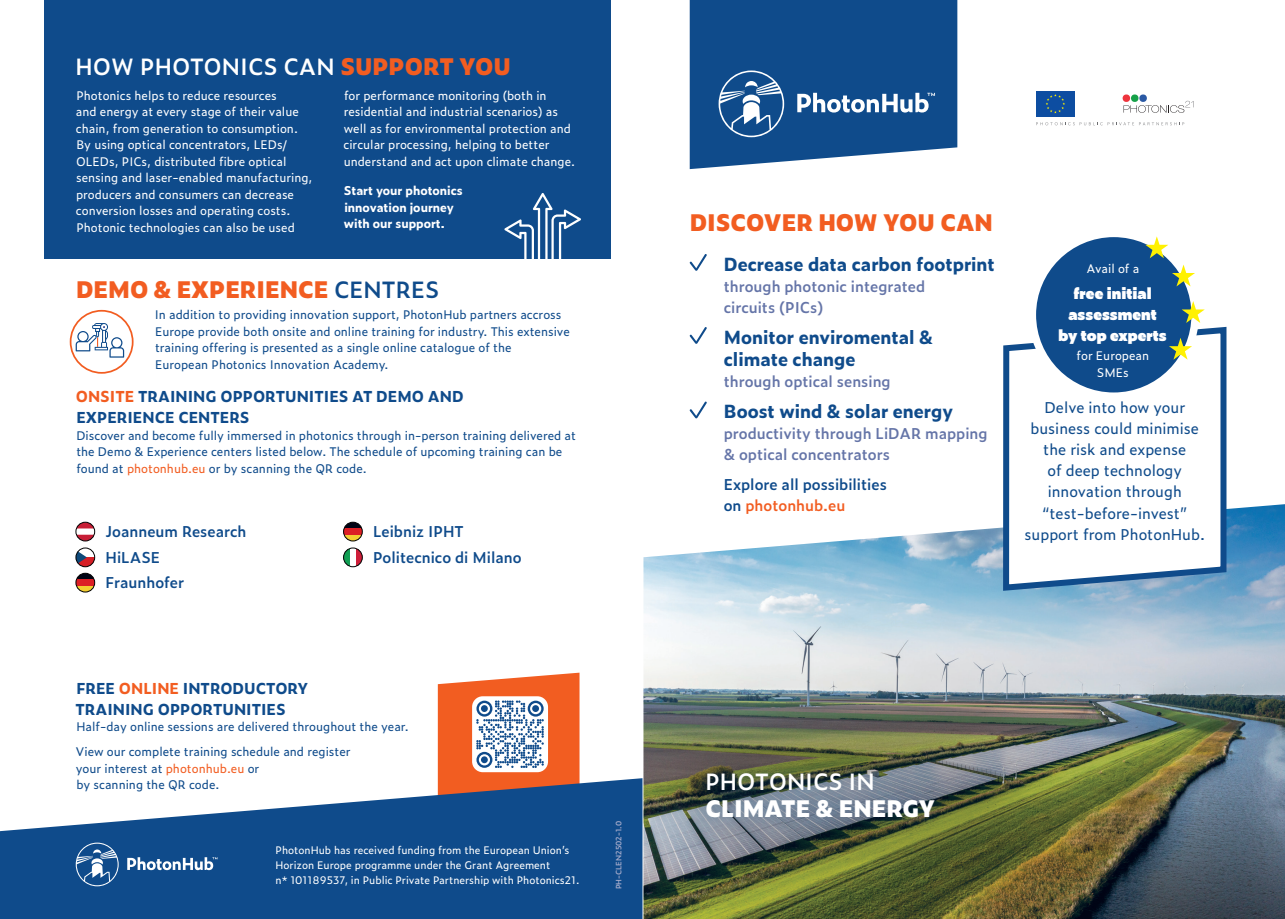
<style>
.page{position:relative;width:1285px;height:919px;background:#fff}
.page>*{position:absolute;margin:0;border:0;box-sizing:border-box;transform-origin:0 0}
.t1{font:800 22.5px "Zeitung Pro";color:#f25d21}
.t2{font:600 22.5px "Zeitung Pro";color:#fff}
.t3{font:800 22.5px "Zeitung Pro";color:#fff}
.t4{font:700 18px/22.5px "Zeitung Pro";color:#0f4b8b}
.t5{font:15px/21px "Zeitung Pro";color:#0f4b8b;text-align:center}
.t6{font:600 15px/21px "Zeitung Pro";color:#6575a8}
.t7{font:600 15px/25.5px "Zeitung Pro";color:#0f4b8b}
.t8{font:700 15px/21px "Zeitung Pro";color:#0f4b8b}
.t9{font:900 15px/21px "Zeitung Pro";color:#fff;text-align:center}
.t10{font:12px/16.5px "Zeitung Pro";color:#0f4b8b}
.t11{font:12px/16.5px "Zeitung Pro";color:#fff}
.t12{font:700 12px/16.5px "Zeitung Pro";color:#fff}
.t13{font:10.5px/15px "Zeitung Pro";color:#fff}
.t14{font:600 7.5px "Zeitung Pro";color:#a8adcc}
.s1{font-weight:800;color:#f25d21}
.s2{font-weight:600;color:#0f4b8b}
.s3{color:#f25d21}
</style>
<div class="page">
<svg style="left:0;top:778px;width:642px;height:140px;fill:#0f4b8b"></svg>
<svg style="left:127px;top:857px;width:90px;height:13px"></svg>
<svg style="left:76px;top:842px;width:43px;height:44px;background:#4775a6"></svg>
<svg style="left:438px;top:672px;width:141px;height:129px"></svg>
<div style="left:481px;top:705px;width:6px;height:7px;background:#0f4b8b;border-radius:50%"></div>
<div style="left:532px;top:705px;width:7px;height:7px;background:#0f4b8b;border-radius:50%"></div>
<div style="left:481px;top:756px;width:6px;height:7px;background:#0f4b8b;border-radius:50%"></div>
<img style="left:643px;top:504px;width:641px;height:414px">
<svg style="left:689px;top:254px;width:17px;height:17px"></svg>
<svg style="left:689px;top:327px;width:17px;height:17px"></svg>
<svg style="left:689px;top:401px;width:17px;height:17px"></svg>
<div style="left:692px;top:759px;width:255px;height:72px;background:#0f4b8b;opacity:.33"></div>
<div style="left:44px;top:0;width:567px;height:258px;background:#0f4b8b"></div>
<svg style="left:504px;top:193px;width:77px;height:66px"></svg>
<svg style="left:1122px;top:94px;width:71px;height:19px"></svg>
<div style="left:1035px;top:91px;width:39px;height:26px;background:#0d4da1"></div>
<svg style="left:1045px;top:94px;width:19px;height:19px"></svg>
<svg style="left:1036px;top:122px;width:147px;height:3px"></svg>
<svg style="left:689px;top:0;width:268px;height:169px;background:#2a5f98"></svg>
<svg style="left:999px;top:326px;width:230px;height:268px"></svg>
<div style="left:1032px;top:233px;width:162px;height:163px;background:#0f4b8b;border-radius:50%"></div>
<div style="left:1028px;top:229px;width:170px;height:171px;border:8px solid #fff;border-radius:50%"></div>
<svg style="left:1169px;top:338px;width:22px;height:21px"></svg>
<svg style="left:1182px;top:301px;width:22px;height:22px"></svg>
<svg style="left:1172px;top:264px;width:22px;height:22px"></svg>
<svg style="left:1144px;top:236px;width:24px;height:22px"></svg>
<svg style="left:70px;top:310px;width:63px;height:63px"></svg>
<svg style="left:76px;top:522px;width:19px;height:19px"></svg>
<div style="left:76px;top:522px;width:19px;height:19px;border:1px solid #000001;border-radius:50%"></div>
<svg style="left:79px;top:549px;width:16px;height:5px"></svg>
<svg style="left:78px;top:557px;width:17px;height:9px"></svg>
<svg style="left:76px;top:550px;width:11px;height:14px"></svg>
<div style="left:76px;top:547px;width:19px;height:20px;border:1px solid #000001;border-radius:50%"></div>
<svg style="left:76px;top:585px;width:19px;height:7px"></svg>
<svg style="left:76px;top:573px;width:19px;height:6px"></svg>
<div style="left:76px;top:579px;width:19px;height:6px;background:#dc1f25"></div>
<div style="left:76px;top:573px;width:19px;height:19px;border:1px solid #000001;border-radius:50%"></div>
<svg style="left:343px;top:534px;width:19px;height:7px"></svg>
<svg style="left:345px;top:522px;width:17px;height:6px"></svg>
<div style="left:343px;top:528px;width:19px;height:6px;background:#dc1f25"></div>
<div style="left:343px;top:522px;width:19px;height:19px;border:1px solid #000001;border-radius:50%"></div>
<svg style="left:343px;top:549px;width:7px;height:16px"></svg>
<svg style="left:356px;top:549px;width:6px;height:17px"></svg>
<div style="left:343px;top:547px;width:19px;height:20px;border:1px solid #000001;border-radius:50%"></div>
<h1 class="t2" style="left:76px;top:49px;width:437px">HOW PHOTONICS CAN <span class="s1">SUPPORT YOU</span></h1>
<p class="t11" style="left:76px;top:87px;width:238px">Photonics helps to reduce resources<br>and energy at every stage of their value chain, from generation to consumption.<br>By using optical concentrators, LEDs/ OLEDs, PICs, distributed fibre optical sensing and laser-enabled manufacturing, producers and consumers can decrease conversion losses and operating costs.<br>Photonic technologies can also be used</p>
<p class="t11" style="left:343px;top:87px;width:233px">for performance monitoring (both in residential and industrial scenarios) as well as for environmental protection and circular processing, helping to better understand and act upon climate change.</p>
<p class="t12" style="left:344px;top:182px;width:120px">Start your photonics innovation journey with our support.</p>
<h1 class="t1" style="left:76px;top:272px;width:364px">DEMO &amp; EXPERIENCE <span class="s2">CENTRES</span></h1>
<p class="t10" style="left:155px;top:306px;width:416px">In addition to providing innovation support, PhotonHub partners accross Europe provide both onsite and online training for industry. This extensive training offering is presented as a single online catalogue of the<br>European Photonics Innovation Academy.</p>
<p class="t8" style="left:76px;top:385px;width:389px"><span class="s3">ONSITE</span> TRAINING OPPORTUNITIES AT DEMO AND<br>EXPERIENCE CENTERS</p>
<p class="t10" style="left:76px;top:426px;width:501px">Discover and become fully immersed in photonics through in-person training delivered at the Demo &amp; Experience centers listed below. The schedule of upcoming training can be found at <span class="s3">photonhub.eu</span> or by scanning the QR code.</p>
<p class="t7" style="left:105px;top:518px;width:142px">Joanneum Research<br>HiLASE<br>Fraunhofer</p>
<p class="t7" style="left:373px;top:518px;width:150px">Leibniz IPHT<br>Politecnico di Milano</p>
<p class="t8" style="left:75px;top:677px;width:234px">FREE <span class="s3">ONLINE</span> INTRODUCTORY<br>TRAINING OPPORTUNITIES</p>
<p class="t10" style="left:75px;top:714px;width:335px;line-height:25px">Half-day online sessions are delivered throughout the year.<br>View our complete training schedule and register</p>
<p class="t10" style="left:76px;top:759px;width:185px">your interest at <span class="s3">photonhub.eu</span> or by scanning the QR code.</p>
<p class="t13" style="left:275px;top:842px;width:305px">PhotonHub has received funding from the European Union’s<br>Horizon Europe programme under the Grant Agreement<br>n* 101189537, in Public Private Partnership with Photonics21.</p>
<p class="t14" style="left:613px;top:889px;width:70px;rotate:-90deg">PH-CLEN2502-1.0</p>
<h1 class="t1" style="left:689px;top:205px;width:304px">DISCOVER HOW YOU CAN</h1>
<h2 class="t4" style="left:723px;top:252px;width:272px">Decrease data carbon footprint</h2>
<p class="t6" style="left:723px;top:275px;width:203px">through photonic integrated circuits (PICs)</p>
<h2 class="t4" style="left:723px;top:325px;width:211px">Monitor enviromental &amp; climate change</h2>
<p class="t6" style="left:723px;top:370px;width:168px">through optical sensing</p>
<h2 class="t4" style="left:723px;top:399px;width:231px">Boost wind &amp; solar energy</h2>
<p class="t6" style="left:723px;top:422px;width:265px">productivity through LiDAR mapping &amp; optical concentrators</p>
<p class="t7" style="left:723px;top:473px;width:164px;line-height:21px">Explore all possibilities on <span class="s3">photonhub.eu</span></p>
<p class="t11" style="left:1086px;top:260px;width:54px">Avail of a</p>
<p class="t9" style="left:1058px;top:282px;width:110px">free initial assessment by top experts</p>
<p class="t11" style="left:1076px;top:347px;width:74px;text-align:center">for European<br>SMEs</p>
<p class="t5" style="left:1024px;top:397px;width:182px">Delve into how your business could minimise the risk and expense<br>of deep technology innovation through “test-before-invest” support from PhotonHub.</p>
<h1 class="t2" style="left:705px;top:764px;width:171px">PHOTONICS IN</h1>
<h1 class="t3" style="left:705px;top:790px;width:231px">CLIMATE &amp; ENERGY</h1>
</div>
